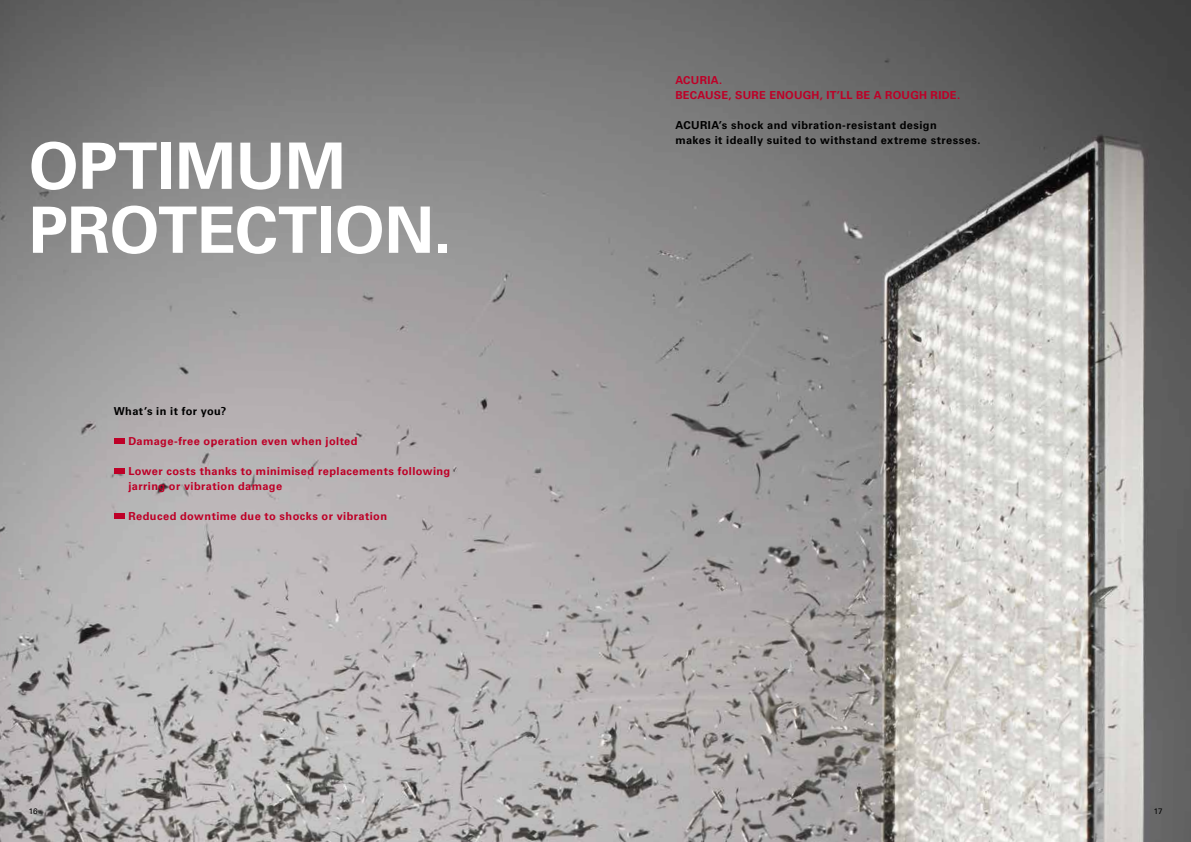
<style>
.page{position:relative;width:1191px;height:842px;background:#fff}
.page>*{position:absolute;margin:0;border:0;box-sizing:border-box;transform-origin:0 0}
.t1{font:700 64px/64px "Univers LT Pro 65";letter-spacing:-.005em;color:#fff}
.t2{font:700 11px/15px "Univers LT Pro 65";letter-spacing:.035em;color:#be0027}
.t3{font:700 11px/15px "Univers LT Pro 65";letter-spacing:.04em;color:#000}
.t4{font:8px "Univers LT Pro 55 Roman";color:#000}
</style>
<div class="page">
<img style="left:0;top:0;width:1191px;height:842px">
<div style="left:114px;top:439px;width:11px;height:5px;background:#be0027"></div>
<div style="left:114px;top:469px;width:11px;height:5px;background:#be0027"></div>
<div style="left:114px;top:514px;width:11px;height:5px;background:#be0027"></div>
<h1 class="t1" style="left:29px;top:134px;width:424px">OPTIMUM<br>PROTECTION.</h1>
<p class="t3" style="left:114px;top:404px;width:114px">What’s in it for you?</p>
<p class="t2" style="left:128px;top:434px;width:231px">Damage-free operation even when jolted</p>
<p class="t2" style="left:128px;top:464px;width:323px">Lower costs thanks to minimised replacements following jarring or vibration damage</p>
<p class="t2" style="left:128px;top:509px;width:260px">Reduced downtime due to shocks or vibration</p>
<p class="t2" style="left:675px;top:72px;width:286px">ACURIA.<br>BECAUSE, SURE ENOUGH, IT’LL BE A ROUGH RIDE.</p>
<p class="t3" style="left:675px;top:117px;width:307px">ACURIA’s shock and vibration-resistant design<br>makes it ideally suited to withstand extreme stresses.</p>
<p class="t4" style="left:29px;top:806px;width:10px">16</p>
<p class="t4" style="left:1153px;top:806px;width:10px">17</p>
</div>
